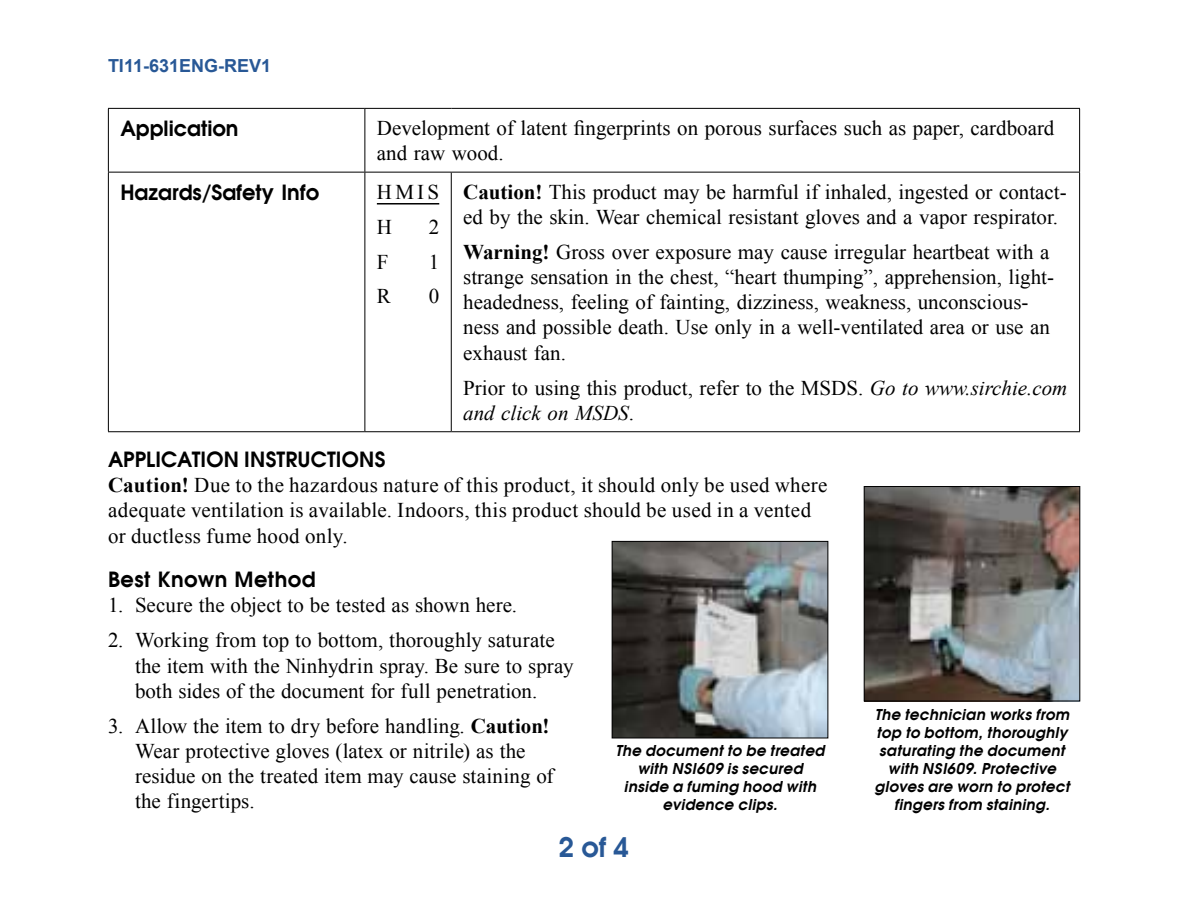
<style>
.page{position:relative;width:1188px;height:918px;background:#fff}
.page>*{position:absolute;margin:0;border:0;box-sizing:border-box;transform-origin:0 0}
.t1{font:700 27px "Avalon";color:#285896}
.t2{font:21px/25.2px "Times New Roman";color:#000}
.t3{font:700 21px "Avalon";color:#000}
.t4{font:700 21px "Avalon";letter-spacing:.02em;color:#000}
.t5{font:700 18px "Arial";color:#285896}
.t6{font:italic 700 15px/18px "Avalon";letter-spacing:.025em;color:#000;text-align:center}
.s1{font-weight:700}
.s2{font-style:italic}
</style>
<div class="page">
<hr style="left:108px;top:108px;width:257px;height:1px;background:#000">
<hr style="left:108px;top:109px;width:1px;height:63px;background:#000">
<hr style="left:365px;top:108px;width:86px;height:1px;background:#000">
<hr style="left:364px;top:109px;width:1px;height:63px;background:#000">
<hr style="left:451px;top:108px;width:629px;height:1px;background:#000">
<hr style="left:1079px;top:109px;width:1px;height:63px;background:#000">
<hr style="left:108px;top:172px;width:257px;height:1px;background:#000">
<hr style="left:108px;top:173px;width:1px;height:258px;background:#000">
<hr style="left:365px;top:172px;width:86px;height:1px;background:#000">
<hr style="left:364px;top:173px;width:1px;height:258px;background:#000">
<hr style="left:451px;top:172px;width:629px;height:1px;background:#000">
<hr style="left:451px;top:173px;width:1px;height:258px;background:#000">
<hr style="left:1079px;top:173px;width:1px;height:258px;background:#000">
<hr style="left:108px;top:431px;width:257px;height:1px;background:#000">
<hr style="left:365px;top:431px;width:86px;height:1px;background:#000">
<hr style="left:451px;top:431px;width:629px;height:1px;background:#000">
<hr style="left:377px;top:203px;width:62px;height:2px;background:#000">
<img style="left:614px;top:543px;width:212px;height:193px">
<div style="left:612px;top:541px;width:216px;height:197px;border:1px solid #000"></div>
<img style="left:866px;top:488px;width:212px;height:211px">
<div style="left:864px;top:486px;width:216px;height:215px;border:1px solid #000"></div>
<p class="t5" style="left:108px;top:54px;width:165px">TI11-631ENG-REV1</p>
<p class="t3" style="left:120px;top:114px;width:120px">Application</p>
<p class="t2" style="left:377px;top:115px;width:679px">Development of latent fingerprints on porous surfaces such as paper, cardboard and raw wood.</p>
<p class="t3" style="left:120px;top:178px;width:200px">Hazards/Safety Info</p>
<p class="t2" style="left:377px;top:174px;width:64px;line-height:34.8px">HMIS<br>H</p>
<p class="t2" style="left:463px;top:179px;width:605px"><span class="s1">Caution!</span> This product may be harmful if inhaled, ingested or contact&shy;ed by the skin. Wear chemical resistant gloves and a vapor respirator.</p>
<p class="t2" style="left:463px;top:239px;width:592px"><span class="s1">Warning!</span> Gross over exposure may cause irregular heartbeat with a strange sensation in the chest, “heart thumping”, apprehension, light&shy;headedness, feeling of fainting, dizziness, weakness, unconscious&shy;ness and possible death. Use only in a well-ventilated area or use an exhaust fan.</p>
<p class="t2" style="left:463px;top:375px;width:606px">Prior to using this product, refer to the MSDS. <span class="s2">Go to www.sirchie.com and click on MSDS</span>.</p>
<p class="t2" style="left:429px;top:214px;width:12px">2</p>
<p class="t2" style="left:377px;top:249px;width:13px">F</p>
<p class="t2" style="left:429px;top:249px;width:12px">1</p>
<p class="t2" style="left:377px;top:284px;width:16px">R</p>
<p class="t2" style="left:429px;top:284px;width:12px">0</p>
<p class="t3" style="left:108px;top:445px;width:28px">Application</p>
<p class="t3" style="left:244px;top:445px;width:19px">Instr</p>
<p class="t3" style="left:298px;top:445px;width:27px">uctions</p>
<p class="t2" style="left:108px;top:472px;width:721px"><span class="s1">Caution!</span> Due to the hazardous nature of this product, it should only be used where adequate ventilation is available. Indoors, this product should be used in a vented or ductless fume hood only.</p>
<p class="t4" style="left:108px;top:565px;width:209px">Best Known Method</p>
<p class="t2" style="left:108px;top:592px;width:411px">1. Secure the object to be tested as shown here.</p>
<p class="t2" style="left:135px;top:627px;width:440px;text-indent:-27px">2. Working from top to bottom, thoroughly saturate the item with the Ninhydrin spray. Be sure to spray both sides of the document for full penetration.</p>
<p class="t2" style="left:135px;top:713px;width:420px;text-indent:-27px">3. Allow the item to dry before handling. <span class="s1">Caution!<br></span>Wear protective gloves (latex or nitrile) as the residue on the treated item may cause staining of the fingertips.</p>
<p class="t6" style="left:616px;top:741px;width:211px">The document to be treated with NSI609 is secured inside a fuming hood with evidence clips.</p>
<p class="t1" style="left:559px;top:829px;width:72px">2 of 4</p>
<p class="t6" style="left:874px;top:705px;width:197px">The technician works from top to bottom, thoroughly saturating the document with NSI609. Protective gloves are worn to protect fingers from staining.</p>
</div>
